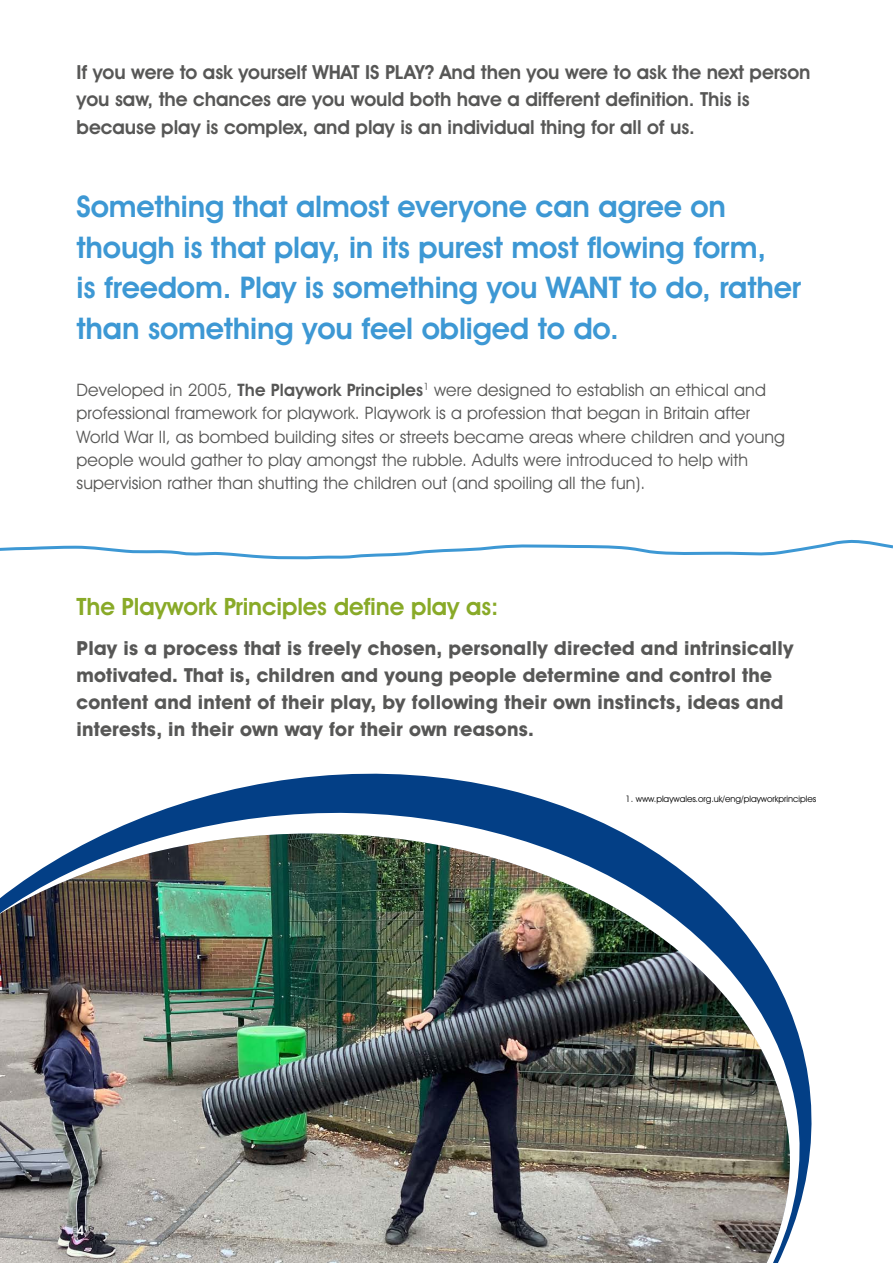
<style>
.page{position:relative;width:893px;height:1263px;background:#fff}
.page>*{position:absolute;margin:0;border:0;box-sizing:border-box;transform-origin:0 0}
.t1{font:600 30px/40.5px "Avant Garde IT Cby BT";letter-spacing:-.005em;color:#3d98d4}
.t2{font:600 24px "Avant Garde IT Cby BT";letter-spacing:-.005em;color:#89aa28}
.t3{font:700 19.5px/27px "Avant Garde IT Cby BT";letter-spacing:.01em;color:#575756}
.t4{font:600 19.5px/27.8px "Avant Garde IT Cby BT";letter-spacing:-.005em;color:#575756}
.t5{font:17.25px/23.2px "Avant Garde IT Cby BT";letter-spacing:.01em;color:#575756}
.t6{font:600 13.5px "Avant Garde IT Cby BT";color:#fff}
.t7{font:9px "Avant Garde IT Cby BT";color:#000}
.s1{font-weight:600}
</style>
<div class="page">
<svg style="left:107px;top:825px;width:705px;height:410px"></svg>
<img style="left:0;top:833px;width:790px;height:430px">
<svg style="left:0;top:539px;width:893px;height:286px"></svg>
<p class="t4" style="left:77px;top:58px;width:735px">If you were to ask yourself WHAT IS PLAY? And then you were to ask the next person you saw, the chances are you would both have a different definition. This is because play is complex, and play is an individual thing for all of us.</p>
<h1 class="t1" style="left:77px;top:186px;width:726px">Something that almost everyone can agree on though is that play, in its purest most flowing form,<br>is freedom. Play is something you WANT to do, rather than something you feel obliged to do.</h1>
<p class="t5" style="left:77px;top:378px;width:710px">Developed in 2005, <span class="s1">The Playwork Principles</span><sup>1</sup> were designed to establish an ethical and professional framework for playwork. Playwork is a profession that began in Britain after World War II, as bombed building sites or streets became areas where children and young people would gather to play amongst the rubble. Adults were introduced to help with supervision rather than shutting the children out (and spoiling all the fun).</p>
<h2 class="t2" style="left:77px;top:592px;width:423px">The Playwork Principles define play as:</h2>
<p class="t3" style="left:77px;top:634px;width:718px">Play is a process that is freely chosen, personally directed and intrinsically motivated. That is, children and young people determine and control the content and intent of their play, by following their own instincts, ideas and interests, in their own way for their own reasons.</p>
<p class="t6" style="left:77px;top:1222px;width:9px">4</p>
<p class="t7" style="left:626px;top:793px;width:192px">1. www.playwales.org.uk/eng/playworkprinciples</p>
</div>
